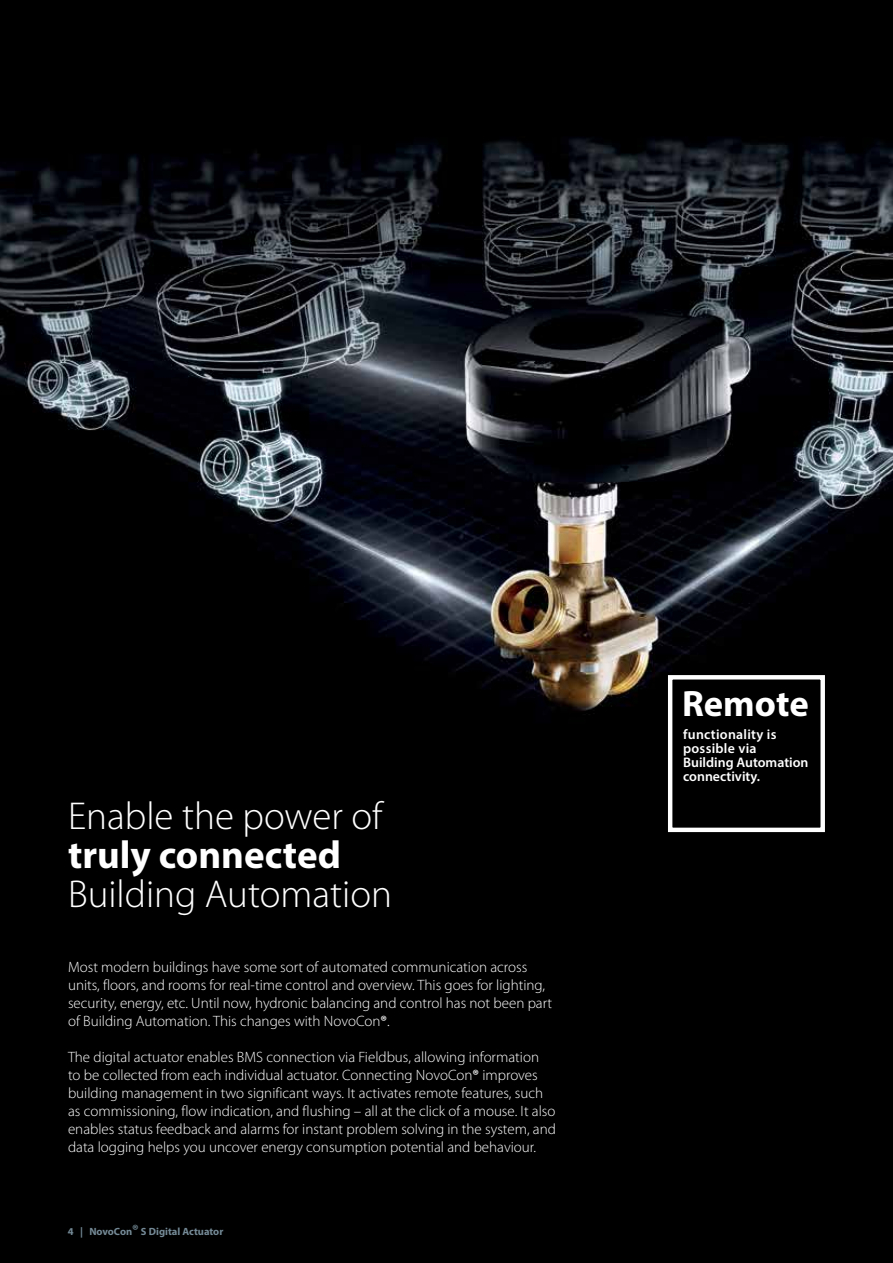
<style>
.page{position:relative;width:893px;height:1263px;background:#fff}
.page>*{position:absolute;margin:0;border:0;box-sizing:border-box;transform-origin:0 0}
.t1{font:300 39px "Myriad Pro";color:#fff}
.t2{font:700 39px "Myriad Pro";color:#fff}
.t3{font:700 36.75px "Myriad Pro";color:#fff}
.t4{font:300 15px/18px "Myriad Pro";color:#fff}
.t5{font:600 13.8px/13.8px "Myriad Pro";color:#fff}
.t6{font:700 10.5px "Myriad Pro";color:#748a96}
.s1{font-weight:600}
.s2{font-weight:600;font-size:15px}
</style>
<div class="page">
<img style="left:0;top:0;width:893px;height:1263px">
<div style="left:668px;top:675px;width:157px;height:157px;border:4px solid #fff"></div>
<h1 class="t1" style="left:68px;top:793px;width:316px">Enable the power of</h1>
<h1 class="t2" style="left:68px;top:830px;width:274px">truly connected</h1>
<h1 class="t1" style="left:68px;top:871px;width:326px">Building Automation</h1>
<p class="t4" style="left:68px;top:958px;width:486px">Most modern buildings have some sort of automated communication across units, floors, and rooms for real-time control and overview. This goes for lighting, security, energy, etc. Until now, hydronic balancing and control has not been part of Building Automation. This changes with NovoCon<span class="s1">®</span>.</p>
<p class="t4" style="left:68px;top:1048px;width:489px">The digital actuator enables BMS connection via Fieldbus, allowing information<br>to be collected from each individual actuator. Connecting NovoCon<span class="s1">®</span> improves building management in two significant ways. It activates remote features, such as commissioning, flow indication, and flushing – all at the click of a mouse. It also enables status feedback and alarms for instant problem solving in the system, and data logging helps you uncover energy consumption potential and behaviour.</p>
<p class="t6" style="left:68px;top:1224px;width:157px">4 | NovoCon<span class="s2">®</span> S Digital Actuator</p>
<h2 class="t3" style="left:682px;top:680px;width:128px">Remote</h2>
<p class="t5" style="left:683px;top:727px;width:127px">functionality is possible via<br>Building Automation connectivity.</p>
</div>
